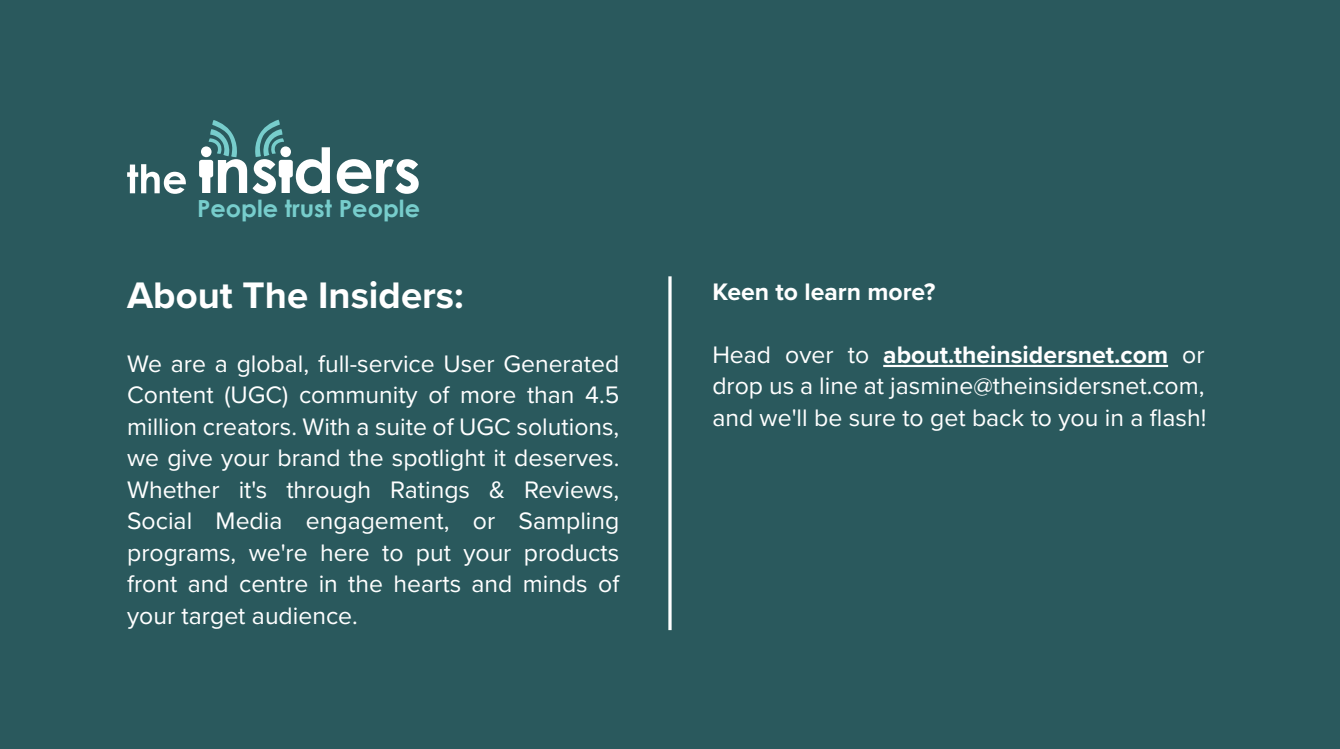
<style>
.page{position:relative;width:1340px;height:749px;background:#fff}
.page>*{position:absolute;margin:0;border:0;box-sizing:border-box;transform-origin:0 0}
.t1{font:700 38.25px "Proxima Nova";color:#fff}
.t2{font:24.75px/31.5px "Proxima Nova";color:#fff;text-align:justify}
.t3{font:700 24.75px "Proxima Nova";color:#fff}
.t4{font:700 23.62px "Century Gothic";color:#77cdcc}
.s1{font-weight:700}
</style>
<div class="page">
<div style="left:0;top:0;width:1339px;height:749px;background:#2a595d"></div>
<hr style="left:668px;top:276px;width:3px;height:354px;background:#fff">
<hr style="left:883px;top:365px;width:285px;height:2px;background:#fff">
<svg style="left:337px;top:159px;width:82px;height:35px"></svg>
<div style="left:199px;top:160px;width:14px;height:17px;background:#fff;border-radius:3px"></div>
<svg style="left:127px;top:164px;width:59px;height:30px"></svg>
<svg style="left:201px;top:120px;width:129px;height:74px"></svg>
<p class="t4" style="left:197px;top:200px;width:224px">People trust People</p>
<h1 class="t1" style="left:127px;top:280px;width:338px">About The Insiders:</h1>
<p class="t2" style="left:127px;top:349px;width:494px">We are a global, full-service User Generated Content (UGC) community of more than 4.5 million creators. With a suite of UGC solutions, we give your brand the spotlight it deserves.<br>Whether it's through Ratings &amp; Reviews, Social Media engagement, or Sampling programs, we're here to put your products front and centre in the hearts and minds of your target audience.</p>
<p class="t3" style="left:712px;top:281px;width:225px">Keen to learn more?</p>
<p class="t2" style="left:712px;top:340px;width:495px">Head over to <span class="s1">about.theinsidersnet.com</span> or drop us a line at jasmine@theinsidersnet.com, and we'll be sure to get back to you in a flash!</p>
</div>
